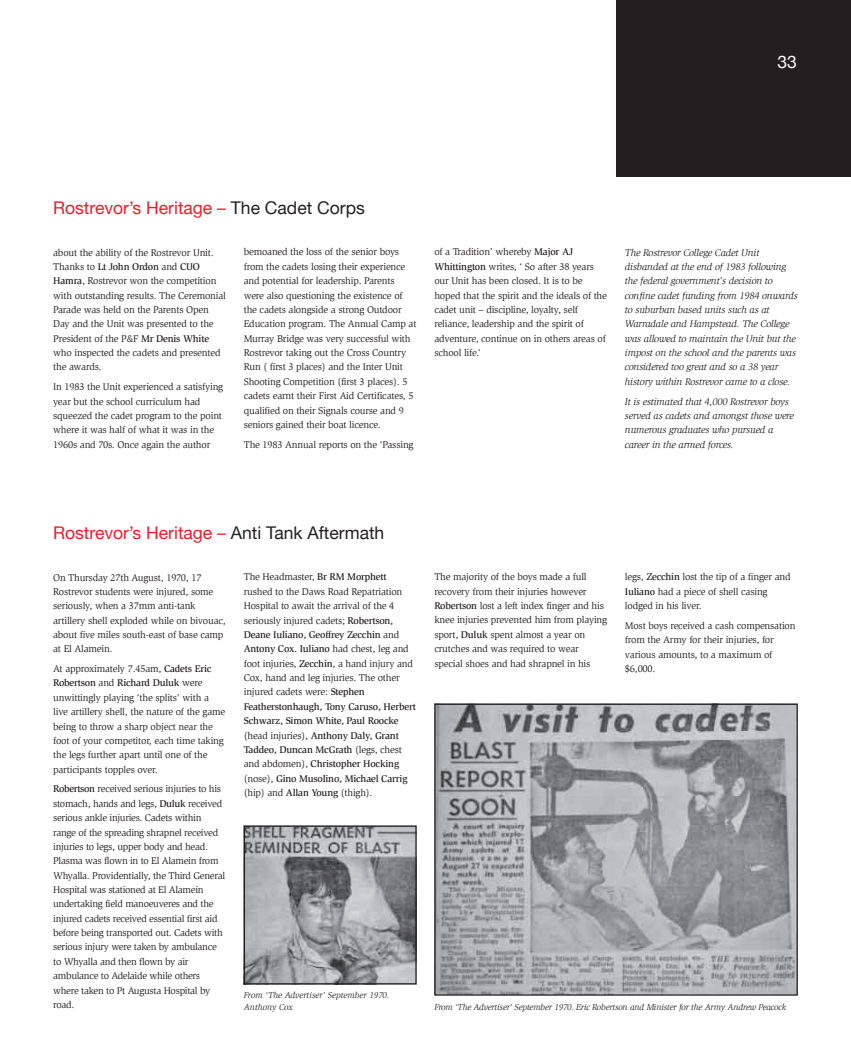
<style>
.page{position:relative;width:851px;height:1063px;background:#fff}
.page>*{position:absolute;margin:0;border:0;box-sizing:border-box;transform-origin:0 0}
.t1{font:17.5px "Helvetica Neue";color:#ee1b2c}
.t2{font:17.5px "Helvetica Neue";color:#fff}
.t3{font:10px/14.4px "Slimbach";letter-spacing:-.02em;color:#231f20}
.t4{font:italic 10px/14.4px "Slimbach";letter-spacing:-.02em;color:#231f20}
.t5{font:italic 8.75px "Slimbach";letter-spacing:-.02em;color:#231f20}
.t6{font:italic 8.75px/11.9px "Slimbach";color:#231f20}
.s1{color:#231f20}
.s2{font-weight:500}
</style>
<div class="page">
<div style="left:616px;top:0;width:234px;height:177px;background:#231f20"></div>
<img style="left:246px;top:828px;width:168px;height:154px">
<div style="left:244px;top:826px;width:172px;height:158px;border:1px solid #231f20"></div>
<img style="left:436px;top:706px;width:359px;height:288px">
<div style="left:434px;top:704px;width:363px;height:292px;border:1px solid #231f20"></div>
<h1 class="t2" style="left:777px;top:51px;width:21px">33</h1>
<h1 class="t1" style="left:53px;top:197px;width:313px">Rostrevor’s Heritage – <span class="s1">The Cadet Corps</span></h1>
<p class="t3" style="left:53px;top:245px;width:174px">about the ability of the Rostrevor Unit.<br>Thanks to <span class="s2">Lt John Ordon</span> and <span class="s2">CUO Hamra</span>, Rostrevor won the competition with outstanding results. The Ceremonial Parade was held on the Parents Open Day and the Unit was presented to the President of the P&amp;F <span class="s2">Mr Denis White </span>who inspected the cadets and presented the awards.</p>
<p class="t3" style="left:53px;top:380px;width:171px">In 1983 the Unit experienced a satisfying year but the school curriculum had squeezed the cadet program to the point where it was half of what it was in the 1960s and 70s. Once again the author</p>
<p class="t3" style="left:244px;top:245px;width:174px">bemoaned the loss of the senior boys from the cadets losing their experience and potential for leadership. Parents were also questioning the existence of the cadets alongside a strong Outdoor Education program. The Annual Camp at Murray Bridge was very successful with Rostrevor taking out the Cross Country Run ( first 3 places) and the Inter Unit Shooting Competition (first 3 places). 5 cadets earnt their First Aid Certificates, 5 qualified on their Signals course and 9 seniors gained their boat licence.</p>
<p class="t3" style="left:244px;top:437px;width:171px">The 1983 Annual reports on the ‘Passing</p>
<p class="t3" style="left:434px;top:245px;width:174px">of a Tradition’ whereby <span class="s2">Major AJ Whittington</span> writes, ‘ So after 38 years our Unit has been closed. It is to be hoped that the spirit and the ideals of the cadet unit – discipline, loyalty, self reliance, leadership and the spirit of adventure, continue on in others areas of school life.’</p>
<p class="t4" style="left:625px;top:245px;width:174px">The Rostrevor College Cadet Unit disbanded at the end of 1983 following the federal government’s decision to confine cadet funding from 1984 onwards to suburban based units such as at Warradale and Hampstead. The College was allowed to maintain the Unit but the impost on the school and the parents was considered too great and so a 38 year history within Rostrevor came to a close.</p>
<p class="t4" style="left:625px;top:394px;width:170px">It is estimated that 4,000 Rostrevor boys served as cadets and amongst those were numerous graduates who pursued a career in the armed forces.</p>
<h1 class="t1" style="left:53px;top:522px;width:332px">Rostrevor’s Heritage – <span class="s1">Anti Tank Aftermath</span></h1>
<p class="t3" style="left:53px;top:570px;width:174px">On Thursday 27th August, 1970, 17<br>Rostrevor students were injured, some seriously, when a 37mm anti-tank artillery shell exploded while on bivouac, about five miles south-east of base camp at El Alamein.</p>
<p class="t3" style="left:53px;top:662px;width:173px">At approximately 7.45am, <span class="s2">Cadets Eric Robertson</span> and <span class="s2">Richard Duluk</span> were unwittingly playing ‘the splits’ with a live artillery shell, the nature of the game being to throw a sharp object near the foot of your competitor, each time taking the legs further apart until one of the participants topples over.</p>
<p class="t3" style="left:53px;top:782px;width:173px"><span class="s2">Robertson</span> received serious injuries to his stomach, hands and legs, <span class="s2">Duluk</span> received serious ankle injuries. Cadets within range of the spreading shrapnel received injuries to legs, upper body and head.<br>Plasma was flown in to El Alamein from Whyalla. Providentially, the Third General Hospital was stationed at El Alamein undertaking field manoeuveres and the injured cadets received essential first aid before being transported out. Cadets with serious injury were taken by ambulance to Whyalla and then flown by air ambulance to Adelaide while others where taken to Pt Augusta Hospital by road.</p>
<p class="t3" style="left:244px;top:570px;width:173px">The Headmaster, <span class="s2">Br RM Morphett </span>rushed to the Daws Road Repatriation Hospital to await the arrival of the 4 seriously injured cadets; <span class="s2">Robertson, Deane Iuliano, Geoffrey Zecchin</span> and <span class="s2">Antony Cox. Iuliano</span> had chest, leg and foot injuries, <span class="s2">Zecchin</span>, a hand injury and Cox, hand and leg injuries. The other injured cadets were: <span class="s2">Stephen Featherstonhaugh, Tony Caruso, Herbert Schwarz, Simon White, Paul Roocke </span>(head injuries), <span class="s2">Anthony Daly, Grant Taddeo, Duncan McGrath</span> (legs, chest and abdomen), <span class="s2">Christopher Hocking </span>(nose), <span class="s2">Gino Musolino, Michael Carrig </span>(hip) and <span class="s2">Allan Young</span> (thigh).</p>
<p class="t3" style="left:434px;top:570px;width:174px">The majority of the boys made a full recovery from their injuries however <span class="s2">Robertson</span> lost a left index finger and his knee injuries prevented him from playing sport, <span class="s2">Duluk</span> spent almost a year on crutches and was required to wear special shoes and had shrapnel in his</p>
<p class="t3" style="left:624px;top:570px;width:167px">legs, <span class="s2">Zecchin</span> lost the tip of a finger and<br><span class="s2">Iuliano</span> had a piece of shell casing lodged in his liver.</p>
<p class="t3" style="left:624px;top:618px;width:172px">Most boys received a cash compensation from the Army for their injuries, for various amounts, to a maximum of $6,000.</p>
<p class="t6" style="left:244px;top:989px;width:147px">From ‘The Advertiser’ September 1970.<br>Anthony Cox</p>
<p class="t5" style="left:434px;top:1002px;width:353px">From ‘The Advertiser’ September 1970. Eric Robertson and Minister for the Army Andrew Peacock</p>
</div>
